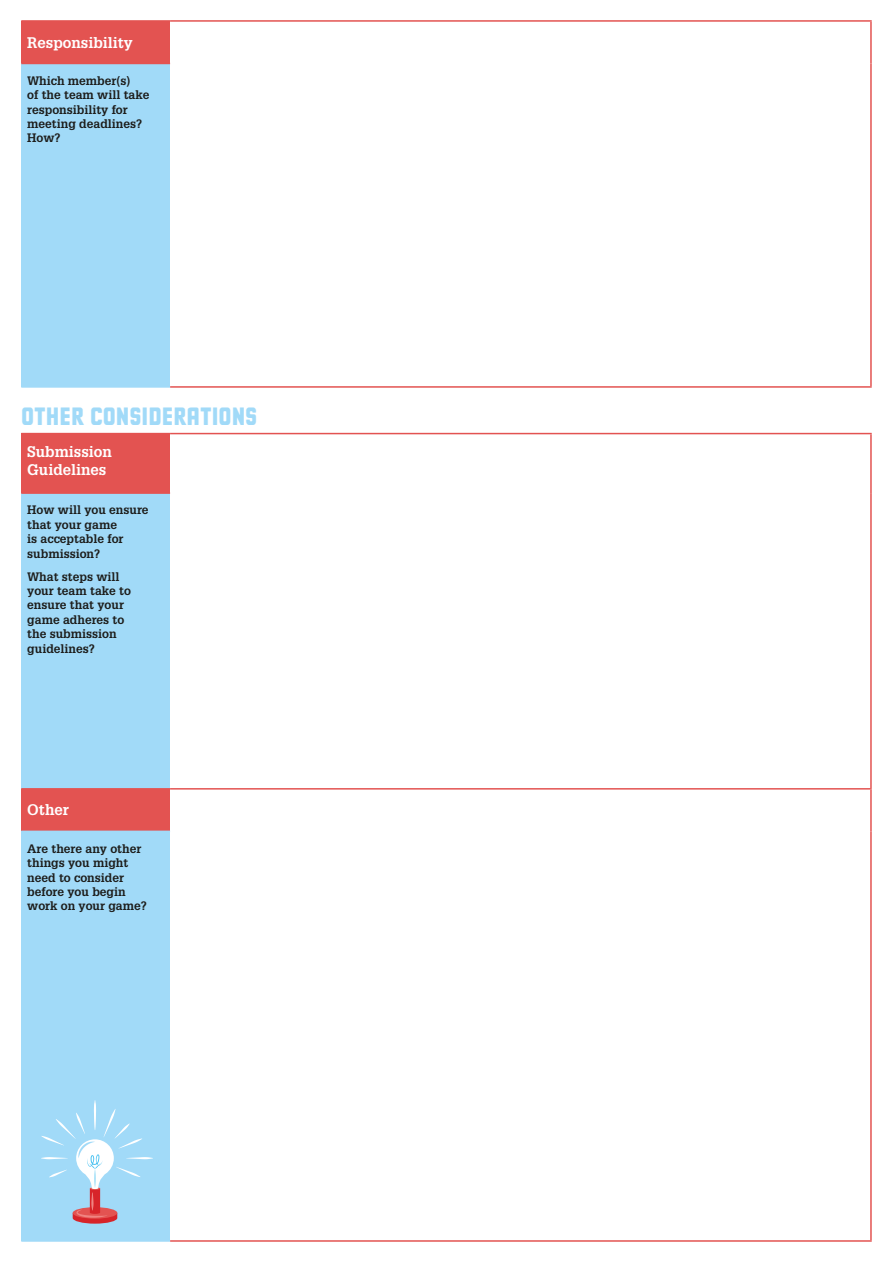
<style>
.page{position:relative;width:893px;height:1263px;background:#fff}
.page>*{position:absolute;margin:0;border:0;box-sizing:border-box;transform-origin:0 0}
.t1{font:700 27px "Berber King Caps";color:#a1daf8}
.t2{font:700 15px/18px "Glypha LT Std";color:#fff}
.t3{font:700 12px/14.4px "Glypha LT Std";color:#1d1d1b}
</style>
<div class="page">
<div style="left:21px;top:21px;width:149px;height:42px;background:#e35351"></div>
<div style="left:21px;top:63px;width:149px;height:324px;background:#a1daf8"></div>
<hr style="left:870px;top:22px;width:2px;height:41px;background:#e35351">
<hr style="left:21px;top:63px;width:149px;height:1px;background:#e35351">
<hr style="left:870px;top:63px;width:2px;height:323px;background:#e35351">
<hr style="left:170px;top:20px;width:702px;height:2px;background:#e35351">
<hr style="left:21px;top:20px;width:149px;height:2px;background:#e35351">
<hr style="left:170px;top:386px;width:702px;height:2px;background:#e35351">
<hr style="left:21px;top:386px;width:149px;height:2px;background:#a1daf8">
<div style="left:21px;top:434px;width:149px;height:59px;background:#e35351"></div>
<div style="left:21px;top:493px;width:149px;height:296px;background:#a1daf8"></div>
<div style="left:21px;top:789px;width:149px;height:42px;background:#e35351"></div>
<div style="left:21px;top:831px;width:149px;height:410px;background:#a1daf8"></div>
<hr style="left:170px;top:433px;width:702px;height:1px;background:#e35351">
<hr style="left:870px;top:434px;width:2px;height:59px;background:#e35351">
<hr style="left:870px;top:493px;width:2px;height:295px;background:#e35351">
<hr style="left:170px;top:788px;width:702px;height:1px;background:#e35351">
<hr style="left:870px;top:789px;width:2px;height:42px;background:#e35351">
<hr style="left:870px;top:831px;width:2px;height:409px;background:#e35351">
<hr style="left:170px;top:1240px;width:702px;height:2px;background:#e35351">
<hr style="left:21px;top:433px;width:149px;height:1px;background:#e35351">
<hr style="left:21px;top:492px;width:149px;height:2px;background:#e35351">
<hr style="left:21px;top:788px;width:149px;height:1px;background:#e35351">
<hr style="left:21px;top:1240px;width:149px;height:2px;background:#a1daf8">
<svg style="left:41px;top:1100px;width:112px;height:124px"></svg>
<p class="t2" style="left:27px;top:33px;width:107px">Responsibility</p>
<p class="t3" style="left:27px;top:73px;width:124px">Which member(s)<br>of the team will take responsibility for meeting deadlines?<br>How?</p>
<h1 class="t1" style="left:21px;top:403px;width:238px">OTHER CONSIDERATIONS</h1>
<p class="t2" style="left:27px;top:442px;width:86px">Submission<br>Guidelines</p>
<p class="t3" style="left:27px;top:503px;width:123px">How will you ensure that your game<br>is acceptable for submission?</p>
<p class="t3" style="left:27px;top:569px;width:105px">What steps will your team take to ensure that your game adheres to the submission guidelines?</p>
<p class="t2" style="left:27px;top:801px;width:43px">Other</p>
<p class="t3" style="left:27px;top:841px;width:121px">Are there any other things you might need to consider before you begin work on your game?</p>
</div>
